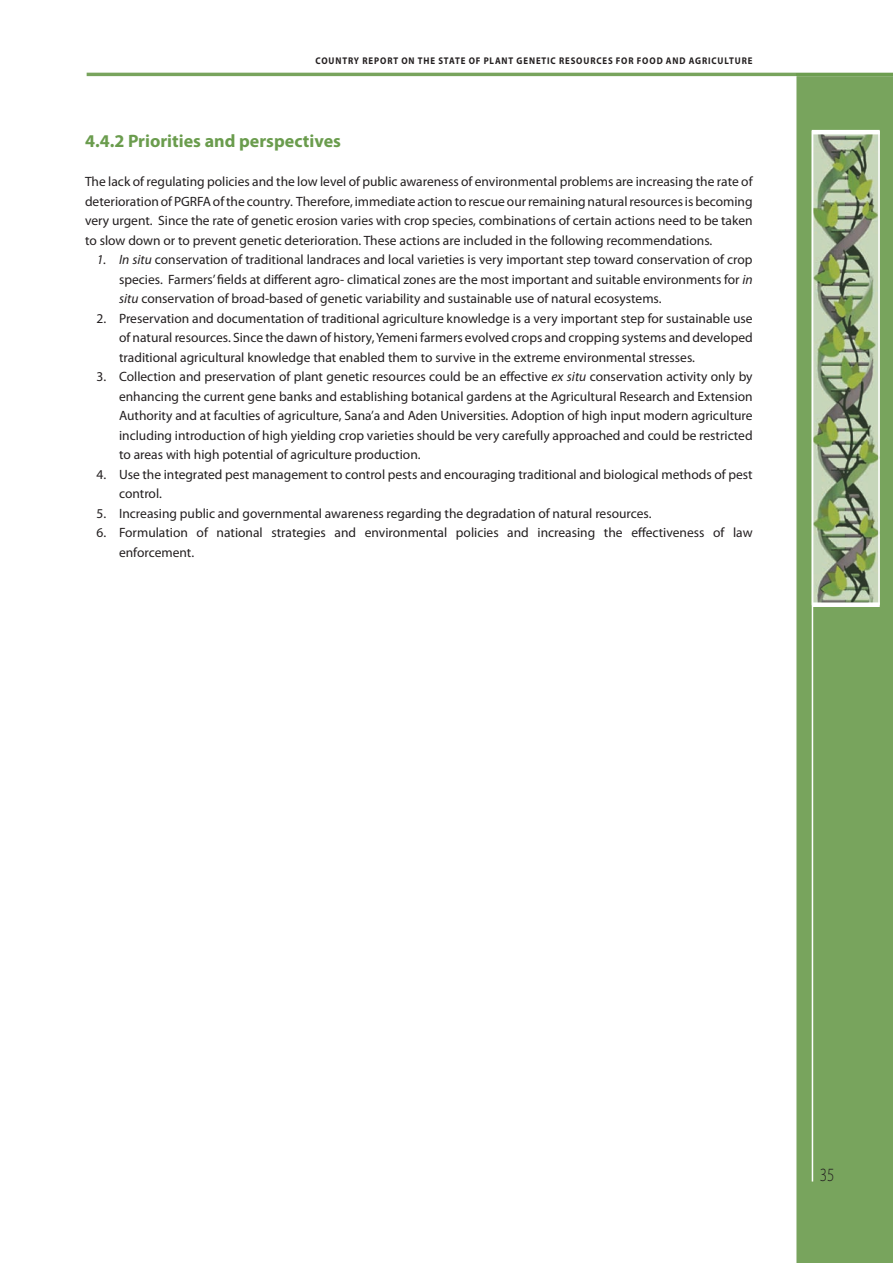
<style>
.page{position:relative;width:893px;height:1263px;background:#fff}
.page>*{position:absolute;margin:0;border:0;box-sizing:border-box;transform-origin:0 0}
.t1{font:300 18.75px "Myriad Pro";color:#231f20;scale:.8 1}
.t2{font:700 18px "Myriad Pro";color:#6a9c4d}
.t3{font:13.5px/19.5px "Myriad Pro";color:#231f20;text-align:justify}
.t4{font:italic 13.5px "Myriad Pro";color:#231f20}
.t5{font:700 9.75px "Myriad Pro";letter-spacing:.1em;color:#231f20;scale:.9 1}
.s1{font-style:italic}
</style>
<div class="page">
<div style="left:796px;top:76px;width:97px;height:1187px;background:#78a45d"></div>
<img style="left:814px;top:134px;width:64px;height:468px">
<div style="left:812px;top:131px;width:68px;height:474px;border:1px solid #fff"></div>
<div style="left:813px;top:602px;width:67px;height:5px;background:#fff"></div>
<hr style="left:813px;top:130px;width:67px;height:4px;background:#fff">
<hr style="left:87px;top:73px;width:806px;height:3px;background:#78a45d">
<hr style="left:796px;top:74px;width:97px;height:2px;background:#6d9e50">
<hr style="left:812px;top:130px;width:1px;height:1051px;background:#fff">
<p class="t5" style="left:315px;top:55px;width:487px">COUNTRY REPORT ON THE STATE OF PLANT GENETIC RESOURCES FOR FOOD AND AGRICULTURE</p>
<h2 class="t2" style="left:85px;top:129px;width:257px">4.4.2 Priorities and perspectives</h2>
<p class="t3" style="left:85px;top:172px;width:669px">The lack of regulating policies and the low level of public awareness of environmental problems are increasing the rate of deterioration of PGRFA of the country. Therefore, immediate action to rescue our remaining natural resources is becoming very urgent. Since the rate of genetic erosion varies with crop species, combinations of certain actions need to be taken to slow down or to prevent genetic deterioration. These actions are included in the following recommendations.</p>
<p class="t4" style="left:119px;top:251px;width:12px">In</p>
<p class="t3" style="left:119px;top:250px;width:635px;text-indent:-22px"><span class="s1">1. situ</span> conservation of traditional landraces and local varieties is very important step toward conservation of crop species. Farmers’ fields at different agro- climatical zones are the most important and suitable environments for <span class="s1">in situ</span> conservation of broad-based of genetic variability and sustainable use of natural ecosystems.</p>
<p class="t3" style="left:119px;top:308px;width:635px;text-indent:-22px">2. Preservation and documentation of traditional agriculture knowledge is a very important step for sustainable use of natural resources. Since the dawn of history, Yemeni farmers evolved crops and cropping systems and developed traditional agricultural knowledge that enabled them to survive in the extreme environmental stresses.</p>
<p class="t3" style="left:119px;top:367px;width:635px;text-indent:-22px">3. Collection and preservation of plant genetic resources could be an effective <span class="s1">ex situ</span> conservation activity only by enhancing the current gene banks and establishing botanical gardens at the Agricultural Research and Extension Authority and at faculties of agriculture, Sana’a and Aden Universities. Adoption of high input modern agriculture including introduction of high yielding crop varieties should be very carefully approached and could be restricted to areas with high potential of agriculture production.</p>
<p class="t3" style="left:119px;top:464px;width:635px;text-indent:-22px">4. Use the integrated pest management to control pests and encouraging traditional and biological methods of pest control.</p>
<p class="t3" style="left:97px;top:503px;width:556px">5. Increasing public and governmental awareness regarding the degradation of natural resources.</p>
<p class="t3" style="left:119px;top:522px;width:635px;text-indent:-22px">6. Formulation of national strategies and environmental policies and increasing the effectiveness of law enforcement.</p>
<h1 class="t1" style="left:820px;top:1163px;width:20px">35</h1>
</div>
